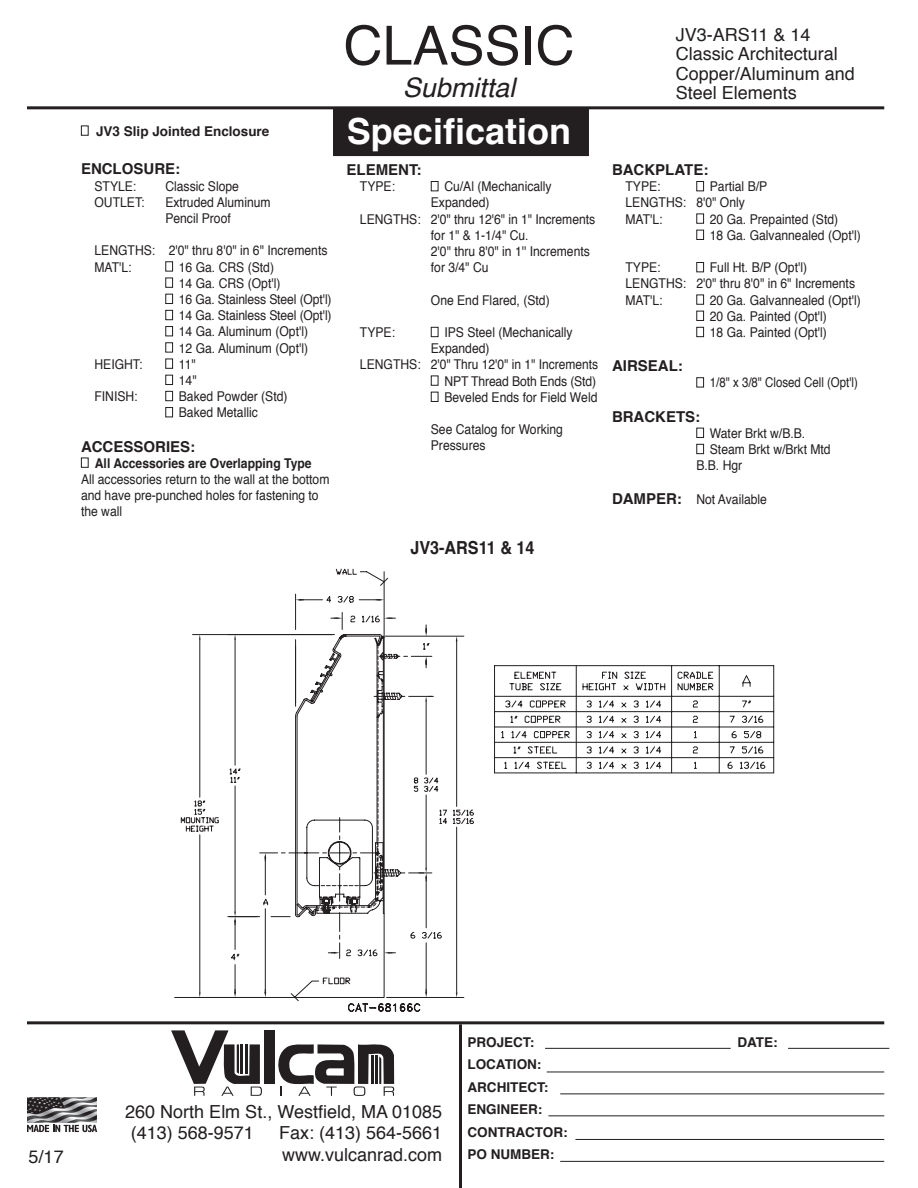
<style>
.page{position:relative;width:918px;height:1188px;background:#fff}
.page>*{position:absolute;margin:0;border:0;box-sizing:border-box;transform-origin:0 0}
.t1{font:54px "Helvetica";color:#231f20}
.t2{font:700 36px "Helvetica";color:#fff}
.t3{font:italic 27px "Helvetica";color:#231f20}
.t4{font:18px "Helvetica";color:#231f20}
.t5{font:700 18px "Helvetica";color:#231f20;scale:.9 1}
.t6{font:700 15px "Helvetica";color:#231f20}
.t7{font:13.5px/16.2px "Helvetica";color:#231f20;scale:.9 1}
.t8{font:700 13.5px "Helvetica";color:#231f20}
.t9{font:700 13.5px "Helvetica";color:#231f20;scale:.9 1}
.t10{font:13.5px "Helvetica";color:#231f20;scale:.85 1}
.s1{font-weight:700;font-size:15px}
</style>
<div class="page">
<div style="left:334px;top:109px;width:253px;height:46px;background:#231f20"></div>
<div style="left:333px;top:107px;width:256px;height:49px;border:3px solid #231f20"></div>
<hr style="left:27px;top:106px;width:857px;height:3px;background:#231f20">
<hr style="left:459px;top:1024px;width:3px;height:164px;background:#231f20">
<hr style="left:560px;top:1161px;width:324px;height:1px;background:#231f20">
<hr style="left:575px;top:1139px;width:309px;height:1px;background:#231f20">
<hr style="left:548px;top:1115px;width:336px;height:1px;background:#231f20">
<hr style="left:560px;top:1094px;width:324px;height:1px;background:#231f20">
<hr style="left:547px;top:1072px;width:337px;height:1px;background:#231f20">
<hr style="left:788px;top:1048px;width:101px;height:1px;background:#231f20">
<hr style="left:545px;top:1048px;width:186px;height:1px;background:#231f20">
<hr style="left:27px;top:1021px;width:857px;height:3px;background:#231f20">
<div style="left:165px;top:261px;width:8px;height:11px;border:1px solid #231f20"></div>
<div style="left:165px;top:278px;width:8px;height:10px;border:1px solid #231f20"></div>
<div style="left:165px;top:294px;width:8px;height:10px;border:1px solid #231f20"></div>
<div style="left:165px;top:310px;width:8px;height:10px;border:1px solid #231f20"></div>
<div style="left:165px;top:326px;width:8px;height:10px;border:1px solid #231f20"></div>
<div style="left:165px;top:342px;width:8px;height:10px;border:1px solid #231f20"></div>
<div style="left:165px;top:359px;width:8px;height:10px;border:1px solid #231f20"></div>
<div style="left:165px;top:375px;width:8px;height:10px;border:1px solid #231f20"></div>
<div style="left:165px;top:391px;width:8px;height:10px;border:1px solid #231f20"></div>
<div style="left:165px;top:407px;width:8px;height:10px;border:1px solid #231f20"></div>
<div style="left:81px;top:458px;width:8px;height:10px;border:1px solid #231f20"></div>
<div style="left:431px;top:181px;width:7px;height:10px;border:1px solid #231f20"></div>
<div style="left:431px;top:327px;width:7px;height:10px;border:1px solid #231f20"></div>
<div style="left:431px;top:376px;width:7px;height:10px;border:1px solid #231f20"></div>
<div style="left:431px;top:392px;width:7px;height:10px;border:1px solid #231f20"></div>
<div style="left:696px;top:181px;width:8px;height:10px;border:1px solid #231f20"></div>
<div style="left:696px;top:214px;width:8px;height:10px;border:1px solid #231f20"></div>
<div style="left:696px;top:230px;width:8px;height:10px;border:1px solid #231f20"></div>
<div style="left:696px;top:262px;width:8px;height:10px;border:1px solid #231f20"></div>
<div style="left:696px;top:295px;width:8px;height:10px;border:1px solid #231f20"></div>
<div style="left:696px;top:311px;width:8px;height:10px;border:1px solid #231f20"></div>
<div style="left:696px;top:327px;width:8px;height:10px;border:1px solid #231f20"></div>
<div style="left:696px;top:377px;width:8px;height:10px;border:1px solid #231f20"></div>
<div style="left:696px;top:428px;width:8px;height:10px;border:1px solid #231f20"></div>
<div style="left:696px;top:444px;width:8px;height:10px;border:1px solid #231f20"></div>
<svg style="left:174px;top:634px;width:247px;height:378px"></svg>
<svg style="left:295px;top:569px;width:132px;height:61px"></svg>
<svg style="left:229px;top:636px;width:235px;height:362px"></svg>
<svg style="left:297px;top:628px;width:177px;height:369px"></svg>
<svg style="left:494px;top:665px;width:280px;height:109px"></svg>
<hr style="left:193px;top:634px;width:139px;height:1px;background:#231f20">
<hr style="left:193px;top:997px;width:70px;height:1px;background:#231f20">
<hr style="left:200px;top:640px;width:1px;height:157px;background:#231f20">
<hr style="left:200px;top:835px;width:1px;height:157px;background:#231f20">
<svg style="left:181px;top:800px;width:38px;height:32px"></svg>
<div style="left:81px;top:126px;width:8px;height:10px;border:1px solid #231f20"></div>
<div style="left:264px;top:1030px;width:11px;height:54px;background:#231f20"></div>
<svg style="left:171px;top:1030px;width:91px;height:66px"></svg>
<svg style="left:278px;top:1044px;width:116px;height:52px"></svg>
<svg style="left:27px;top:1097px;width:70px;height:35px;background:#7f7e7f"></svg>
<p class="t8" style="left:96px;top:122px;width:175px">JV3 Slip Jointed Enclosure</p>
<p class="t6" style="left:81px;top:159px;width:101px">ENCLOSURE:</p>
<p class="t7" style="left:94px;top:178px;width:48px">STYLE:</p>
<p class="t7" style="left:165px;top:178px;width:83px">Classic Slope</p>
<p class="t7" style="left:94px;top:195px;width:57px">OUTLET:</p>
<p class="t7" style="left:165px;top:195px;width:119px">Extruded Aluminum</p>
<p class="t7" style="left:165px;top:211px;width:74px">Pencil Proof</p>
<p class="t7" style="left:94px;top:243px;width:260px">LENGTHS: 2'0" thru 8'0" in 6" Increments</p>
<p class="t7" style="left:94px;top:259px;width:43px">MAT'L:</p>
<p class="t7" style="left:179px;top:259px;width:107px">16 Ga. CRS (Std)</p>
<p class="t7" style="left:179px;top:276px;width:114px">14 Ga. CRS (Opt'l)</p>
<p class="t7" style="left:179px;top:292px;width:171px">16 Ga. Stainless Steel (Opt'l)</p>
<p class="t7" style="left:179px;top:308px;width:171px">14 Ga. Stainless Steel (Opt'l)</p>
<p class="t7" style="left:179px;top:324px;width:145px">14 Ga. Aluminum (Opt'l)</p>
<p class="t7" style="left:179px;top:340px;width:145px">12 Ga. Aluminum (Opt'l)</p>
<p class="t7" style="left:94px;top:357px;width:55px">HEIGHT:</p>
<p class="t7" style="left:179px;top:357px;width:20px">11"</p>
<p class="t7" style="left:179px;top:373px;width:21px">14"</p>
<p class="t7" style="left:94px;top:389px;width:50px">FINISH:</p>
<p class="t7" style="left:179px;top:389px;width:122px">Baked Powder (Std)</p>
<p class="t7" style="left:179px;top:405px;width:89px">Baked Metallic</p>
<p class="t6" style="left:81px;top:436px;width:116px">ACCESSORIES:</p>
<p class="t9" style="left:95px;top:454px;width:242px">All Accessories are Overlapping Type</p>
<p class="t7" style="left:81px;top:472px;width:278px">All accessories return to the wall at the bottom and have pre-punched holes for fastening to the wall</p>
<p class="t1" style="left:343px;top:9px;width:233px">CLASSIC</p>
<p class="t3" style="left:403px;top:66px;width:114px">Submittal</p>
<p class="t2" style="left:347px;top:107px;width:226px">Specification</p>
<p class="t6" style="left:346px;top:160px;width:76px">ELEMENT:</p>
<p class="t7" style="left:360px;top:179px;width:41px">TYPE:</p>
<p class="t7" style="left:431px;top:179px;width:136px;text-indent:14px">Cu/Al (Mechanically<br>Expanded)</p>
<p class="t7" style="left:360px;top:212px;width:263px;text-align:center">LENGTHS: 2'0" thru 12'6" in 1" Increments for 1" &amp; 1-1/4" Cu.</p>
<p class="t7" style="left:431px;top:244px;width:178px">2'0" thru 8'0" in 1'' Increments for 3/4" Cu</p>
<p class="t7" style="left:431px;top:293px;width:134px">One End Flared, (Std)</p>
<p class="t7" style="left:360px;top:325px;width:41px">TYPE:</p>
<p class="t7" style="left:431px;top:325px;width:159px;text-indent:14px">IPS Steel (Mechanically<br>Expanded)</p>
<p class="t7" style="left:360px;top:357px;width:266px">LENGTHS: 2'0" Thru 12'0" in 1" Increments</p>
<p class="t7" style="left:444px;top:374px;width:170px">NPT Thread Both Ends (Std)</p>
<p class="t7" style="left:444px;top:390px;width:172px">Beveled Ends for Field Weld</p>
<p class="t7" style="left:431px;top:422px;width:148px">See Catalog for Working<br>Pressures</p>
<p class="t5" style="left:410px;top:535px;width:140px">JV3-ARS11 &amp; 14</p>
<p class="t4" style="left:676px;top:22px;width:136px">JV3-ARS11 &amp; 14</p>
<p class="t4" style="left:676px;top:42px;width:164px">Classic Architectural</p>
<p class="t4" style="left:676px;top:61px;width:181px">Copper/Aluminum and</p>
<p class="t4" style="left:676px;top:81px;width:123px">Steel Elements</p>
<p class="t6" style="left:612px;top:160px;width:98px">BACKPLATE:</p>
<p class="t7" style="left:626px;top:179px;width:41px">TYPE:</p>
<p class="t7" style="left:710px;top:179px;width:65px">Partial B/P</p>
<p class="t7" style="left:626px;top:195px;width:134px">LENGTHS: 8'0" Only</p>
<p class="t7" style="left:626px;top:212px;width:43px">MAT'L:</p>
<p class="t7" style="left:710px;top:212px;width:144px">20 Ga. Prepainted (Std)</p>
<p class="t7" style="left:710px;top:228px;width:169px">18 Ga. Galvannealed (Opt'l)</p>
<p class="t7" style="left:626px;top:260px;width:41px">TYPE:</p>
<p class="t7" style="left:710px;top:260px;width:110px">Full Ht. B/P (Opt'l)</p>
<p class="t7" style="left:626px;top:276px;width:257px">LENGTHS: 2'0" thru 8'0" in 6" Increments</p>
<p class="t7" style="left:626px;top:293px;width:43px">MAT'L:</p>
<p class="t7" style="left:710px;top:293px;width:169px">20 Ga. Galvannealed (Opt'l)</p>
<p class="t7" style="left:710px;top:309px;width:132px">20 Ga. Painted (Opt'l)</p>
<p class="t7" style="left:710px;top:325px;width:132px">18 Ga. Painted (Opt'l)</p>
<p class="t6" style="left:612px;top:356px;width:72px">AIRSEAL:</p>
<p class="t10" style="left:710px;top:374px;width:176px">1/8" x 3/8" Closed Cell (Opt'l)</p>
<p class="t6" style="left:612px;top:406px;width:90px">BRACKETS:</p>
<p class="t7" style="left:710px;top:426px;width:108px">Water Brkt w/B.B.</p>
<p class="t7" style="left:710px;top:442px;width:136px">Steam Brkt w/Brkt Mtd</p>
<p class="t7" style="left:696px;top:458px;width:53px">B.B. Hgr</p>
<p class="t7" style="left:612px;top:492px;width:174px"><span class="s1">DAMPER:</span> Not Available</p>
<p class="t4" style="left:29px;top:1145px;width:37px">5/17</p>
<p class="t4" style="left:125px;top:1099px;width:318px">260 North Elm St., Westfield, MA 01085</p>
<p class="t4" style="left:131px;top:1121px;width:125px">(413) 568-9571</p>
<p class="t4" style="left:279px;top:1121px;width:165px">Fax: (413) 564-5661</p>
<p class="t4" style="left:282px;top:1143px;width:162px">www.vulcanrad.com</p>
<p class="t8" style="left:467px;top:1033px;width:68px">PROJECT:</p>
<p class="t8" style="left:737px;top:1033px;width:42px">DATE:</p>
<p class="t8" style="left:467px;top:1055px;width:75px">LOCATION:</p>
<p class="t8" style="left:467px;top:1078px;width:82px">ARCHITECT:</p>
<p class="t8" style="left:467px;top:1100px;width:77px">ENGINEER:</p>
<p class="t8" style="left:467px;top:1123px;width:102px">CONTRACTOR:</p>
<p class="t8" style="left:467px;top:1145px;width:88px">PO NUMBER:</p>
</div>
